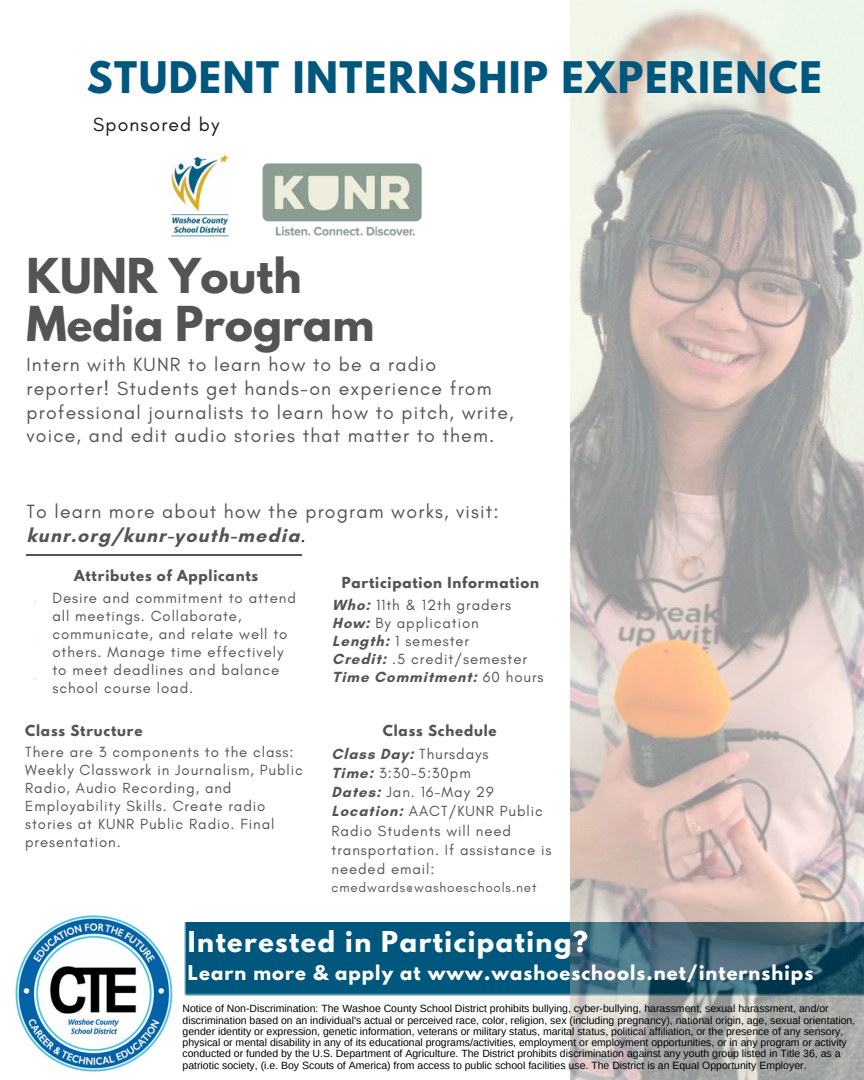
<style>
.page{position:relative;width:864px;height:1080px;background:#fff}
.page>*{position:absolute;margin:0;border:0;box-sizing:border-box;transform-origin:0 0}
.t1{font:700 42.6px/48.3px "League Spartan";color:#545454}
.t2{font:700 38.55px "League Spartan";letter-spacing:.04em;color:#00577d}
.t3{font:700 25.5px "League Spartan";letter-spacing:.06em;color:#fff}
.t4{font:19.5px/23.7px "Glacial Indifference";letter-spacing:.06em;color:#545454}
.t5{font:19.35px "Glacial Indifference";letter-spacing:.06em;color:#191818}
.t6{font:700 18px "League Spartan";letter-spacing:.06em;color:#fff}
.t7{font:15px/18px "Glacial Indifference";letter-spacing:.06em;color:#545454}
.t8{font:700 13.5px "League Spartan";letter-spacing:.06em;color:#545454}
.t9{font:13.5px "Glacial Indifference";letter-spacing:.06em;color:#545454}
.t10{font:10.5px/11.2px "Arimo";color:#000}
.s1{font-weight:700}
.s2{color:#191818}
</style>
<div class="page">
<img style="left:15px;top:915px;width:158px;height:157px">
<div style="left:184px;top:922px;width:386px;height:74px;background:#00577d"></div>
<img style="left:262px;top:163px;width:160px;height:72px">
<img style="left:570px;top:0;width:294px;height:1080px">
<hr style="left:27px;top:554px;width:274px;height:1px;background:#545454">
<img style="left:170px;top:154px;width:59px;height:83px">
<h3 class="t2" style="left:87px;top:58px;width:736px">STUDENT INTERNSHIP EXPERIENCE</h3>
<h4 class="t5" style="left:93px;top:112px;width:128px">Sponsored by</h4>
<p class="t1" style="left:27px;top:257px;width:349px">KUNR Youth<br>Media Program</p>
<p class="t4" style="left:27px;top:353px;width:489px">Intern with KUNR to learn how to be a radio reporter! Students get hands-on experience from professional journalists to learn how to pitch, write, voice, and edit audio stories that matter to them.</p>
<h4 class="t4" style="left:27px;top:499px;width:474px">To learn more about how the program works, visit: <span class="s1">kunr.org/kunr-youth-media</span><span class="s2">.</span></h4>
<h5 class="t8" style="left:74px;top:569px;width:186px">Attributes of Applicants</h5>
<p class="t8" style="left:342px;top:576px;width:199px">Participation Information</p>
<p class="t7" style="left:52px;top:589px;width:245px">Desire and commitment to attend all meetings. Collaborate, communicate, and relate well to others. Manage time effectively to meet deadlines and balance school course load.</p>
<h5 class="t7" style="left:332px;top:596px;width:213px"><span class="s1">Who:</span> 11th &amp; 12th graders<br><span class="s1">How:</span> By application<br><span class="s1">Length:</span> 1 semester<br><span class="s1">Credit:</span> .5 credit/semester<br><span class="s1">Time Commitment:</span> 60 hours</h5>
<h5 class="t8" style="left:25px;top:724px;width:119px">Class Structure</h5>
<h5 class="t7" style="left:25px;top:742px;width:279px">There are 3 components to the class:<br>Weekly Classwork in Journalism, Public<br>Radio, Audio Recording, and<br>Employability Skills. Create radio stories at KUNR Public Radio. Final presentation.</h5>
<p class="t8" style="left:383px;top:724px;width:115px">Class Schedule</p>
<h4 class="t7" style="left:332px;top:744px;width:222px;line-height:19px"><span class="s1">Class Day:</span> Thursdays<br><span class="s1">Time:</span> 3:30-5:30pm<br><span class="s1">Dates:</span> Jan. 16-May 29<br><span class="s1">Location:</span> AACT/KUNR Public<br>Radio Students will need transportation. If assistance is needed email:</h4>
<h5 class="t9" style="left:332px;top:879px;width:207px">cmedwards@washoeschools.net</h5>
<h3 class="t3" style="left:188px;top:929px;width:402px">Interested in Participating?</h3>
<h3 class="t6" style="left:188px;top:964px;width:627px">Learn more &amp; apply at www.washoeschools.net/internships</h3>
<p class="t10" style="left:183px;top:1003px;width:674px">Notice of Non-Discrimination: The Washoe County School District prohibits bullying, cyber-bullying, harassment, sexual harassment, and/or discrimination based on an individual's actual or perceived race, color, religion, sex (including pregnancy), national origin, age, sexual orientation, gender identity or expression, genetic information, veterans or military status, marital status, political affiliation, or the presence of any sensory, physical or mental disability in any of its educational programs/activities, employment or employment opportunities, or in any program or activity conducted or funded by the U.S. Department of Agriculture. The District prohibits discrimination against any youth group listed in Title 36, as a patriotic society, (i.e. Boy Scouts of America) from access to public school facilities use. The District is an Equal Opportunity Employer.</p>
</div>
